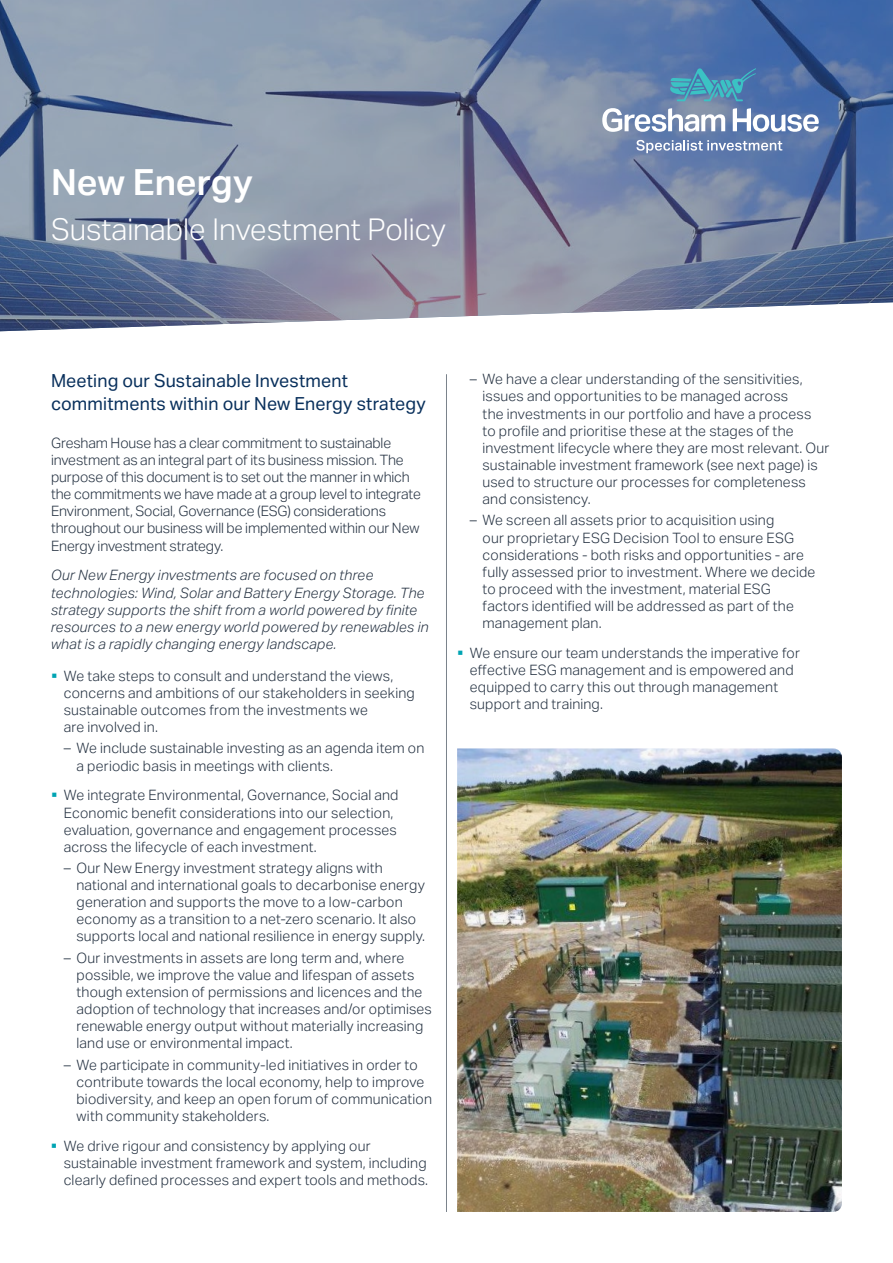
<style>
.page{position:relative;width:893px;height:1263px;background:#fff}
.page>*{position:absolute;margin:0;border:0;box-sizing:border-box;transform-origin:0 0}
.t1{font:600 36px "Aktiv Grotesk";color:#fff}
.t2{font:300 30px "Aktiv Grotesk";letter-spacing:-.005em;color:#fff}
.t3{font:18px/22.5px "Aktiv Grotesk";letter-spacing:.005em;color:#09305c}
.t4{font:300 14.25px/17.1px "Aktiv Grotesk";letter-spacing:.01em;color:#233040}
.t5{font:300 14.25px/17.1px "Aktiv Grotesk";letter-spacing:-.01em;color:#233040}
.t6{font:italic 300 14.25px/17.1px "Aktiv Grotesk";letter-spacing:.01em;color:#233040}
</style>
<div class="page">
<img style="left:0;top:0;width:893px;height:331px">
<svg style="left:602px;top:108px;width:123px;height:24px"></svg>
<svg style="left:733px;top:108px;width:86px;height:24px"></svg>
<svg style="left:670px;top:68px;width:86px;height:33px;background:#4b8db2"></svg>
<svg style="left:636px;top:140px;width:146px;height:13px;background:#8c9fc2"></svg>
<hr style="left:446px;top:374px;width:1px;height:838px;background:#7b838c">
<img style="left:457px;top:748px;width:385px;height:464px">
<h1 class="t1" style="left:51px;top:162px;width:203px">New Energy</h1>
<h2 class="t2" style="left:51px;top:212px;width:396px">Sustainable Investment Policy</h2>
<p class="t3" style="left:51px;top:370px;width:376px">Meeting our Sustainable Investment commitments within our New Energy strategy</p>
<p class="t5" style="left:51px;top:434px;width:371px">Gresham House has a clear commitment to sustainable investment as an integral part of its business mission. The purpose of this document is to set out the manner in which the commitments we have made at a group level to integrate Environment, Social, Governance (ESG) considerations throughout our business will be implemented within our New Energy investment strategy.</p>
<p class="t6" style="left:51px;top:567px;width:379px">Our New Energy investments are focused on three technologies: Wind, Solar and Battery Energy Storage. The strategy supports the shift from a world powered by finite resources to a new energy world powered by renewables in what is a rapidly changing energy landscape.</p>
<p class="t4" style="left:64px;top:667px;width:353px">We take steps to consult and understand the views, concerns and ambitions of our stakeholders in seeking sustainable outcomes from the investments we<br>are involved in.</p>
<p class="t4" style="left:77px;top:740px;width:349px;text-indent:-13px">– We include sustainable investing as an agenda item on a periodic basis in meetings with clients.</p>
<p class="t4" style="left:64px;top:787px;width:336px">We integrate Environmental, Governance, Social and Economic benefit considerations into our selection, evaluation, governance and engagement processes across the lifecycle of each investment.</p>
<p class="t4" style="left:77px;top:859px;width:350px;text-indent:-13px">– Our New Energy investment strategy aligns with national and international goals to decarbonise energy generation and supports the move to a low-carbon economy as a transition to a net-zero scenario. It also supports local and national resilience in energy supply.</p>
<p class="t4" style="left:77px;top:949px;width:357px;text-indent:-13px">– Our investments in assets are long term and, where possible, we improve the value and lifespan of assets though extension of permissions and licences and the adoption of technology that increases and/or optimises renewable energy output without materially increasing land use or environmental impact.</p>
<p class="t4" style="left:77px;top:1056px;width:357px;text-indent:-13px">– We participate in community-led initiatives in order to contribute towards the local economy, help to improve biodiversity, and keep an open forum of communication with community stakeholders.</p>
<p class="t4" style="left:64px;top:1137px;width:366px">We drive rigour and consistency by applying our sustainable investment framework and system, including clearly defined processes and expert tools and methods.</p>
<p class="t4" style="left:483px;top:371px;width:348px;text-indent:-13px">– We have a clear understanding of the sensitivities, issues and opportunities to be managed across<br>the investments in our portfolio and have a process<br>to profile and prioritise these at the stages of the investment lifecycle where they are most relevant. Our sustainable investment framework (see next page) is used to structure our processes for completeness and consistency.</p>
<p class="t4" style="left:483px;top:512px;width:334px;text-indent:-13px">– We screen all assets prior to acquisition using<br>our proprietary ESG Decision Tool to ensure ESG considerations - both risks and opportunities - are fully assessed prior to investment. Where we decide to proceed with the investment, material ESG factors identified will be addressed as part of the management plan.</p>
<p class="t4" style="left:470px;top:644px;width:332px">We ensure our team understands the imperative for effective ESG management and is empowered and equipped to carry this out through management support and training.</p>
</div>
